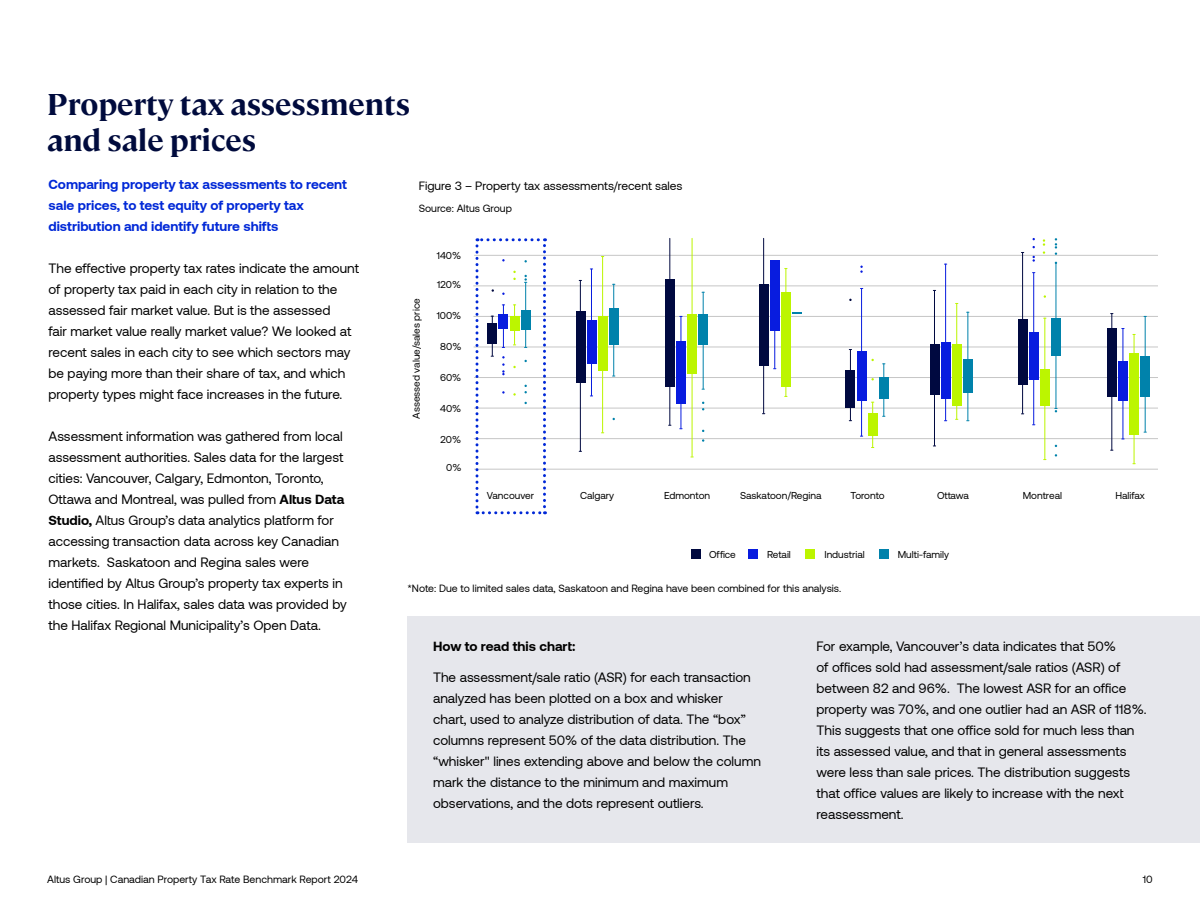
<style>
.page{position:relative;width:1200px;height:900px;background:#fff}
.page>*{position:absolute;margin:0;border:0;box-sizing:border-box;transform-origin:0 0}
.t1{font:700 30px/36px "Cambon";color:#000b3d}
.t2{font:13.5px/21px "Aeonik";color:#000}
.t3{font:700 13.5px/21px "Aeonik";color:#0028d7}
.t4{font:700 13.5px "Aeonik";color:#000}
.t5{font:12px "Aeonik";color:#000}
.t6{font:10.5px "Aeonik";color:#000}
.t7{font:10.05px "Aeonik";color:#000}
.s1{font-weight:700}
</style>
<div class="page">
<div style="left:408px;top:616px;width:792px;height:227px;background:#e6e7ec"></div>
<hr style="left:474px;top:469px;width:684px;height:1px;background:#c6c6c6">
<hr style="left:474px;top:438px;width:684px;height:1px;background:#c6c6c6">
<hr style="left:474px;top:408px;width:684px;height:1px;background:#c6c6c6">
<hr style="left:474px;top:377px;width:684px;height:1px;background:#c6c6c6">
<hr style="left:474px;top:347px;width:684px;height:1px;background:#c6c6c6">
<hr style="left:473px;top:316px;width:685px;height:1px;background:#c6c6c6">
<hr style="left:473px;top:286px;width:685px;height:1px;background:#c6c6c6">
<hr style="left:474px;top:255px;width:684px;height:1px;background:#c6c6c6">
<div style="left:930px;top:345px;width:9px;height:50px;background:#000940"></div>
<div style="left:941px;top:342px;width:10px;height:56px;background:#081cdf"></div>
<div style="left:953px;top:345px;width:9px;height:61px;background:#bcf500"></div>
<div style="left:964px;top:359px;width:9px;height:33px;background:#0082ab"></div>
<div style="left:846px;top:370px;width:9px;height:38px;background:#000940"></div>
<div style="left:857px;top:351px;width:9px;height:49px;background:#081cdf"></div>
<div style="left:868px;top:413px;width:9px;height:23px;background:#bcf500"></div>
<div style="left:879px;top:378px;width:9px;height:21px;background:#0082ab"></div>
<div style="left:759px;top:285px;width:9px;height:81px;background:#000940"></div>
<div style="left:770px;top:261px;width:9px;height:70px;background:#081cdf"></div>
<div style="left:781px;top:292px;width:9px;height:95px;background:#bcf500"></div>
<div style="left:665px;top:279px;width:9px;height:108px;background:#000940"></div>
<div style="left:676px;top:342px;width:9px;height:62px;background:#081cdf"></div>
<div style="left:687px;top:314px;width:10px;height:59px;background:#bcf500"></div>
<div style="left:699px;top:314px;width:9px;height:30px;background:#0082ab"></div>
<div style="left:576px;top:311px;width:10px;height:72px;background:#000940"></div>
<div style="left:588px;top:320px;width:9px;height:43px;background:#081cdf"></div>
<div style="left:599px;top:316px;width:9px;height:55px;background:#bcf500"></div>
<div style="left:610px;top:309px;width:9px;height:36px;background:#0082ab"></div>
<div style="left:1107px;top:329px;width:9px;height:68px;background:#000940"></div>
<div style="left:1118px;top:361px;width:10px;height:40px;background:#081cdf"></div>
<div style="left:1129px;top:353px;width:10px;height:82px;background:#bcf500"></div>
<div style="left:1141px;top:356px;width:9px;height:41px;background:#0082ab"></div>
<div style="left:1018px;top:319px;width:9px;height:65px;background:#000940"></div>
<div style="left:1029px;top:332px;width:9px;height:48px;background:#081cdf"></div>
<div style="left:1040px;top:369px;width:9px;height:37px;background:#bcf500"></div>
<div style="left:1051px;top:318px;width:10px;height:38px;background:#0082ab"></div>
<div style="left:691px;top:549px;width:9px;height:10px;background:#000940"></div>
<div style="left:748px;top:549px;width:10px;height:10px;background:#081cdf"></div>
<div style="left:805px;top:549px;width:10px;height:10px;background:#bcf500"></div>
<div style="left:879px;top:549px;width:9px;height:10px;background:#0082ab"></div>
<hr style="left:580px;top:280px;width:1px;height:171px;background:#000940">
<hr style="left:591px;top:269px;width:1px;height:127px;background:#081cdf">
<hr style="left:602px;top:257px;width:1px;height:175px;background:#bcf500">
<hr style="left:613px;top:284px;width:1px;height:92px;background:#0082ab">
<hr style="left:669px;top:238px;width:1px;height:187px;background:#000940">
<hr style="left:680px;top:316px;width:1px;height:112px;background:#081cdf">
<hr style="left:692px;top:238px;width:1px;height:218px;background:#bcf500">
<hr style="left:703px;top:292px;width:1px;height:97px;background:#0082ab">
<hr style="left:850px;top:350px;width:1px;height:70px;background:#000940">
<hr style="left:861px;top:289px;width:1px;height:147px;background:#081cdf">
<hr style="left:872px;top:402px;width:1px;height:45px;background:#bcf500">
<hr style="left:883px;top:364px;width:1px;height:52px;background:#0082ab">
<hr style="left:934px;top:290px;width:1px;height:156px;background:#000940">
<hr style="left:945px;top:264px;width:1px;height:156px;background:#081cdf">
<hr style="left:956px;top:303px;width:1px;height:116px;background:#bcf500">
<hr style="left:967px;top:312px;width:1px;height:108px;background:#0082ab">
<hr style="left:1022px;top:253px;width:1px;height:160px;background:#000940">
<hr style="left:1033px;top:273px;width:1px;height:151px;background:#081cdf">
<hr style="left:1044px;top:318px;width:1px;height:141px;background:#bcf500">
<hr style="left:1055px;top:263px;width:1px;height:145px;background:#0082ab">
<hr style="left:1111px;top:314px;width:1px;height:136px;background:#000940">
<hr style="left:1122px;top:329px;width:1px;height:110px;background:#081cdf">
<hr style="left:1134px;top:334px;width:1px;height:129px;background:#bcf500">
<hr style="left:1145px;top:316px;width:1px;height:116px;background:#0082ab">
<hr style="left:763px;top:238px;width:1px;height:175px;background:#000940">
<hr style="left:774px;top:273px;width:1px;height:95px;background:#081cdf">
<hr style="left:785px;top:269px;width:1px;height:127px;background:#bcf500">
<svg style="left:860px;top:266px;width:3px;height:7px"></svg>
<svg style="left:1055px;top:238px;width:2px;height:17px"></svg>
<svg style="left:1043px;top:239px;width:2px;height:15px"></svg>
<svg style="left:476px;top:238px;width:70px;height:276px"></svg>
<h1 class="t1" style="left:47px;top:84px;width:364px">Property tax assessments and sale prices</h1>
<p class="t3" style="left:48px;top:174px;width:300px">Comparing property tax assessments to recent sale prices, to test equity of property tax distribution and identify future shifts</p>
<p class="t2" style="left:48px;top:258px;width:312px">The effective property tax rates indicate the amount of property tax paid in each city in relation to the assessed fair market value. But is the assessed<br>fair market value really market value? We looked at recent sales in each city to see which sectors may be paying more than their share of tax, and which property types might face increases in the future.</p>
<p class="t2" style="left:48px;top:426px;width:300px">Assessment information was gathered from local assessment authorities. Sales data for the largest cities: Vancouver, Calgary, Edmonton, Toronto, Ottawa and Montreal, was pulled from <span class="s1">Altus Data Studio,</span> Altus Group’s data analytics platform for accessing transaction data across key Canadian markets. Saskatoon and Regina sales were identified by Altus Group’s property tax experts in those cities. In Halifax, sales data was provided by the Halifax Regional Municipality’s Open Data.</p>
<p class="t5" style="left:419px;top:179px;width:265px">Figure 3 – Property tax assessments/recent sales</p>
<p class="t6" style="left:419px;top:202px;width:95px">Source: Altus Group</p>
<p class="t7" style="left:437px;top:250px;width:26px">140%</p>
<p class="t7" style="left:411px;top:419px;width:122px;rotate:-90deg">Assessed value/sales price</p>
<p class="t7" style="left:437px;top:279px;width:25px">120%</p>
<p class="t7" style="left:437px;top:310px;width:26px">100%</p>
<p class="t7" style="left:440px;top:341px;width:23px">80%</p>
<p class="t7" style="left:440px;top:372px;width:23px">60%</p>
<p class="t7" style="left:440px;top:403px;width:23px">40%</p>
<p class="t7" style="left:441px;top:434px;width:22px">20%</p>
<p class="t7" style="left:446px;top:462px;width:17px">0%</p>
<p class="t7" style="left:487px;top:490px;width:49px">Vancouver</p>
<p class="t7" style="left:580px;top:490px;width:36px">Calgary</p>
<p class="t7" style="left:664px;top:490px;width:48px">Edmonton</p>
<p class="t7" style="left:740px;top:490px;width:83px">Saskatoon/Regina</p>
<p class="t7" style="left:850px;top:490px;width:36px">Toronto</p>
<p class="t7" style="left:937px;top:490px;width:33px">Ottawa</p>
<p class="t7" style="left:1023px;top:490px;width:41px">Montreal</p>
<p class="t7" style="left:1115px;top:490px;width:31px">Halifax</p>
<p class="t7" style="left:709px;top:549px;width:28px">Office</p>
<p class="t7" style="left:767px;top:549px;width:25px">Retail</p>
<p class="t7" style="left:824px;top:549px;width:42px">Industrial</p>
<p class="t7" style="left:898px;top:549px;width:53px">Multi-family</p>
<p class="t6" style="left:408px;top:583px;width:435px">*Note: Due to limited sales data, Saskatoon and Regina have been combined for this analysis.</p>
<p class="t4" style="left:433px;top:638px;width:144px">How to read this chart:</p>
<p class="t2" style="left:433px;top:667px;width:329px">The assessment/sale ratio (ASR) for each transaction analyzed has been plotted on a box and whisker<br>chart, used to analyze distribution of data. The “box” columns represent 50% of the data distribution. The “whisker" lines extending above and below the column mark the distance to the minimum and maximum observations, and the dots represent outliers.</p>
<p class="t2" style="left:817px;top:635px;width:332px">For example, Vancouver’s data indicates that 50%<br>of offices sold had assessment/sale ratios (ASR) of between 82 and 96%. The lowest ASR for an office property was 70%, and one outlier had an ASR of 118%.<br>This suggests that one office sold for much less than its assessed value, and that in general assessments were less than sale prices. The distribution suggests that office values are likely to increase with the next reassessment.</p>
<p class="t6" style="left:47px;top:873px;width:313px">Altus Group | Canadian Property Tax Rate Benchmark Report 2024</p>
<p class="t6" style="left:1143px;top:873px;width:11px">10</p>
</div>
